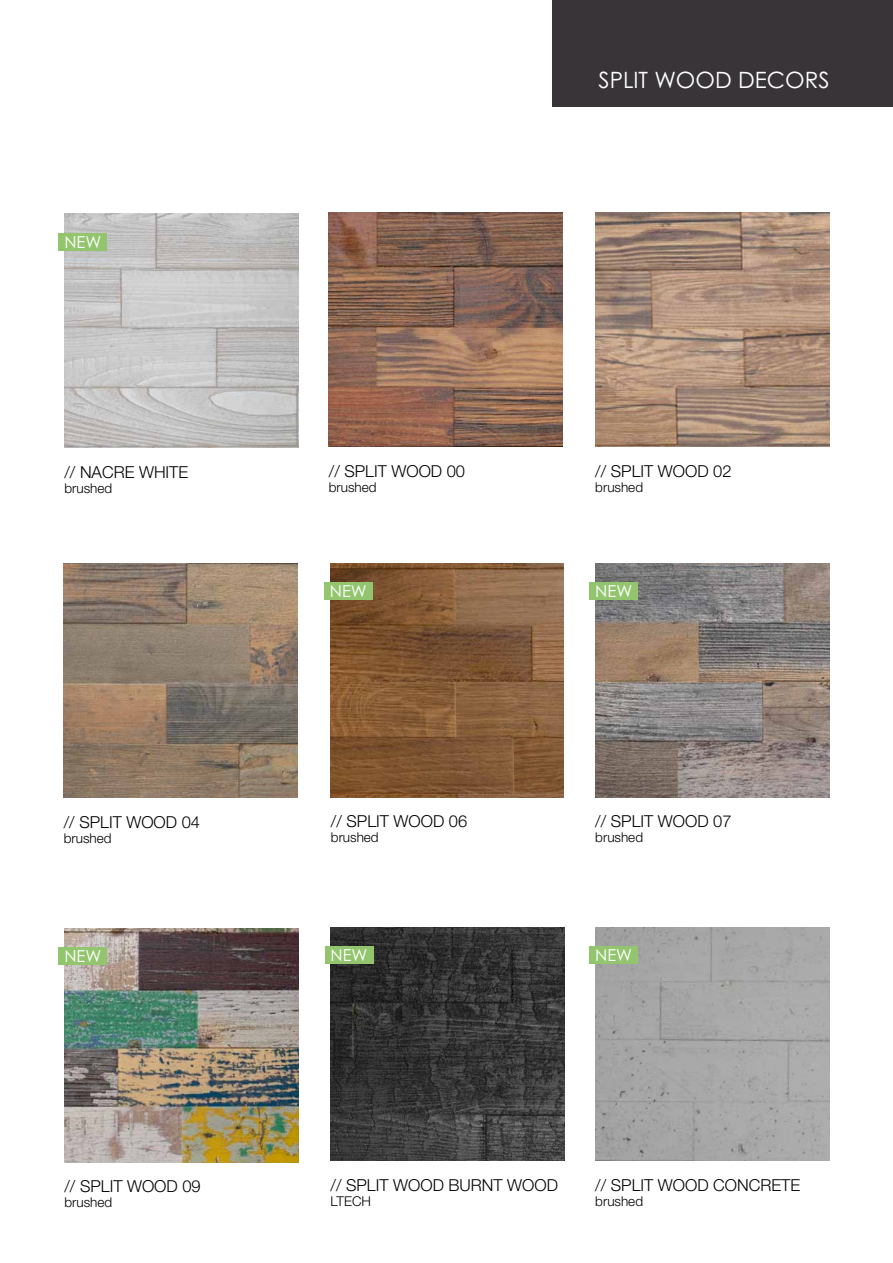
<style>
.page{position:relative;width:893px;height:1263px;background:#fff}
.page>*{position:absolute;margin:0;border:0;box-sizing:border-box;transform-origin:0 0}
.t1{font:22.5px "Century Gothic Pro";color:#fff}
.t2{font:300 16.5px "Helvetica Neue LT Std";color:#000}
.t3{font:16.5px "Century Gothic Pro";color:#fff}
.t4{font:300 13.5px "Helvetica Neue LT Std";color:#000}
</style>
<div class="page">
<img style="left:64px;top:928px;width:234px;height:234px">
<img style="left:64px;top:214px;width:234px;height:234px">
<img style="left:595px;top:927px;width:234px;height:234px">
<img style="left:331px;top:927px;width:233px;height:234px">
<div style="left:553px;top:0;width:340px;height:106px;background:#393438"></div>
<div style="left:58px;top:947px;width:49px;height:17px;background:#92c56e"></div>
<div style="left:58px;top:233px;width:49px;height:17px;background:#92c56e"></div>
<div style="left:589px;top:946px;width:49px;height:17px;background:#92c56e"></div>
<div style="left:325px;top:946px;width:48px;height:17px;background:#92c56e"></div>
<img style="left:595px;top:563px;width:234px;height:234px">
<img style="left:329px;top:213px;width:234px;height:233px">
<img style="left:64px;top:563px;width:234px;height:234px">
<img style="left:330px;top:563px;width:234px;height:234px">
<img style="left:595px;top:213px;width:234px;height:233px">
<div style="left:324px;top:583px;width:49px;height:17px;background:#92c56e"></div>
<div style="left:589px;top:583px;width:49px;height:17px;background:#92c56e"></div>
<h1 class="t1" style="left:598px;top:66px;width:233px">SPLIT WOOD DECORS</h1>
<p class="t3" style="left:64px;top:232px;width:38px">NEW</p>
<p class="t2" style="left:64px;top:461px;width:125px">// NACRE WHITE</p>
<p class="t4" style="left:64px;top:479px;width:49px">brushed</p>
<p class="t2" style="left:329px;top:461px;width:138px">// SPLIT WOOD 00</p>
<p class="t4" style="left:329px;top:479px;width:49px">brushed</p>
<p class="t2" style="left:595px;top:461px;width:138px">// SPLIT WOOD 02</p>
<p class="t4" style="left:595px;top:479px;width:49px">brushed</p>
<p class="t3" style="left:330px;top:581px;width:38px">NEW</p>
<p class="t3" style="left:595px;top:581px;width:38px">NEW</p>
<p class="t2" style="left:64px;top:812px;width:138px">// SPLIT WOOD 04</p>
<p class="t4" style="left:64px;top:829px;width:49px">brushed</p>
<p class="t2" style="left:331px;top:811px;width:138px">// SPLIT WOOD 06</p>
<p class="t4" style="left:331px;top:829px;width:49px">brushed</p>
<p class="t2" style="left:595px;top:811px;width:138px">// SPLIT WOOD 07</p>
<p class="t4" style="left:595px;top:829px;width:49px">brushed</p>
<p class="t3" style="left:64px;top:946px;width:38px">NEW</p>
<p class="t3" style="left:331px;top:945px;width:38px">NEW</p>
<p class="t3" style="left:595px;top:945px;width:38px">NEW</p>
<p class="t2" style="left:64px;top:1176px;width:138px">// SPLIT WOOD 09</p>
<p class="t4" style="left:64px;top:1194px;width:49px">brushed</p>
<p class="t2" style="left:331px;top:1175px;width:229px">// SPLIT WOOD BURNT WOOD</p>
<p class="t4" style="left:331px;top:1193px;width:42px">LTECH</p>
<p class="t2" style="left:595px;top:1175px;width:206px">// SPLIT WOOD CONCRETE</p>
<p class="t4" style="left:595px;top:1193px;width:49px">brushed</p>
</div>
